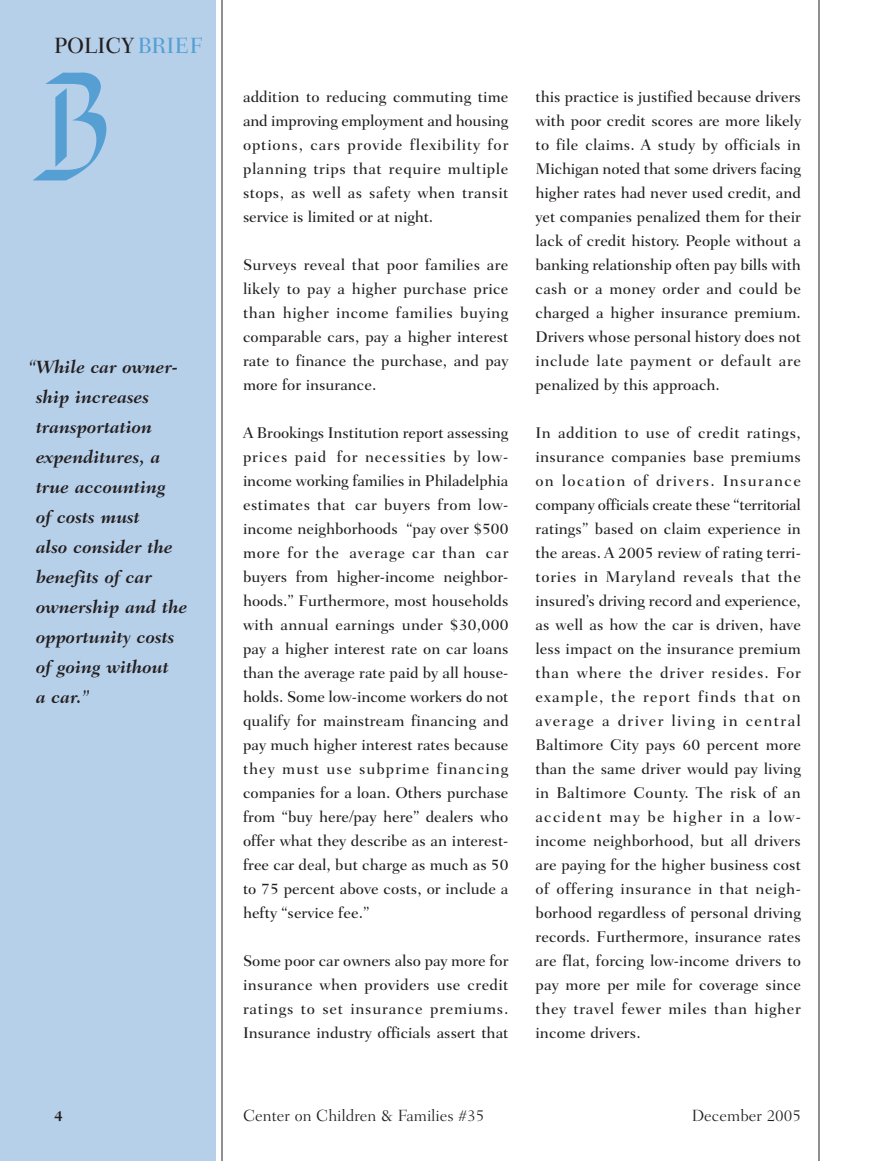
<style>
.page{position:relative;width:891px;height:1161px;background:#fff}
.page>*{position:absolute;margin:0;border:0;box-sizing:border-box;transform-origin:0 0}
.t1{font:500 22.5px "Fairfield LH";color:#231f20;scale:.95 1}
.t2{font:italic 700 18px/30px "Fairfield LH";color:#231f20}
.t3{font:300 16.5px "Fairfield LH";color:#231f20}
.t4{font:500 15.75px/24px "Fairfield LH";color:#231f20;text-align:justify}
.t5{font:700 15px "Fairfield LH";color:#231f20}
.s1{color:#559fd3}
</style>
<div class="page">
<div style="left:0;top:0;width:216px;height:1161px;background:#b7d0ea"></div>
<hr style="left:222px;top:0;width:1px;height:1161px;background:#231f20">
<hr style="left:819px;top:0;width:1px;height:1161px;background:#231f20">
<img style="left:33px;top:73px;width:74px;height:108px">
<h1 class="t1" style="left:54px;top:36px;width:158px">POLICY <span class="s1">BRIEF</span></h1>
<p class="t2" style="left:36px;top:354px;width:153px;text-indent:-7px">“While car owner&shy;ship increases transportation expenditures, a true accounting<br>of costs must<br>also consider the benefits of car ownership and the opportunity costs of going without<br>a car.”</p>
<p class="t5" style="left:54px;top:1110px;width:10px">4</p>
<p class="t4" style="left:243px;top:86px;width:267px">addition to reducing commuting time and improving employment and housing options, cars provide flexibility for planning trips that require multiple stops, as well as safety when transit service is limited or at night.</p>
<p class="t4" style="left:243px;top:254px;width:267px">Surveys reveal that poor families are likely to pay a higher purchase price than higher income families buying comparable cars, pay a higher interest rate to finance the purchase, and pay more for insurance.</p>
<p class="t4" style="left:243px;top:422px;width:267px">A Brookings Institution report assessing prices paid for necessities by low&shy;income working families in Philadelphia estimates that car buyers from low&shy;income neighborhoods “pay over $500 more for the average car than car buyers from higher-income neighbor&shy;hoods.” Furthermore, most households with annual earnings under $30,000 pay a higher interest rate on car loans than the average rate paid by all house&shy;holds. Some low-income workers do not qualify for mainstream financing and pay much higher interest rates because they must use subprime financing companies for a loan. Others purchase from “buy here/pay here” dealers who offer what they describe as an interest&shy;free car deal, but charge as much as 50 to 75 percent above costs, or include a hefty “service fee.”</p>
<p class="t4" style="left:243px;top:950px;width:267px">Some poor car owners also pay more for insurance when providers use credit ratings to set insurance premiums.<br>Insurance industry officials assert that</p>
<p class="t4" style="left:536px;top:86px;width:267px">this practice is justified because drivers with poor credit scores are more likely to file claims. A study by officials in Michigan noted that some drivers facing higher rates had never used credit, and yet companies penalized them for their lack of credit history. People without a banking relationship often pay bills with cash or a money order and could be charged a higher insurance premium.<br>Drivers whose personal history does not include late payment or default are penalized by this approach.</p>
<p class="t4" style="left:536px;top:422px;width:267px">In addition to use of credit ratings, insurance companies base premiums on location of drivers. Insurance company officials create these “territorial ratings” based on claim experience in the areas. A 2005 review of rating terri&shy;tories in Maryland reveals that the insured’s driving record and experience, as well as how the car is driven, have less impact on the insurance premium than where the driver resides. For example, the report finds that on average a driver living in central Baltimore City pays 60 percent more than the same driver would pay living in Baltimore County. The risk of an accident may be higher in a low&shy;income neighborhood, but all drivers are paying for the higher business cost of offering insurance in that neigh&shy;borhood regardless of personal driving records. Furthermore, insurance rates are flat, forcing low-income drivers to pay more per mile for coverage since they travel fewer miles than higher income drivers.</p>
<p class="t3" style="left:243px;top:1108px;width:243px">Center on Children &amp; Families #35</p>
<p class="t3" style="left:692px;top:1108px;width:111px">December 2005</p>
</div>
